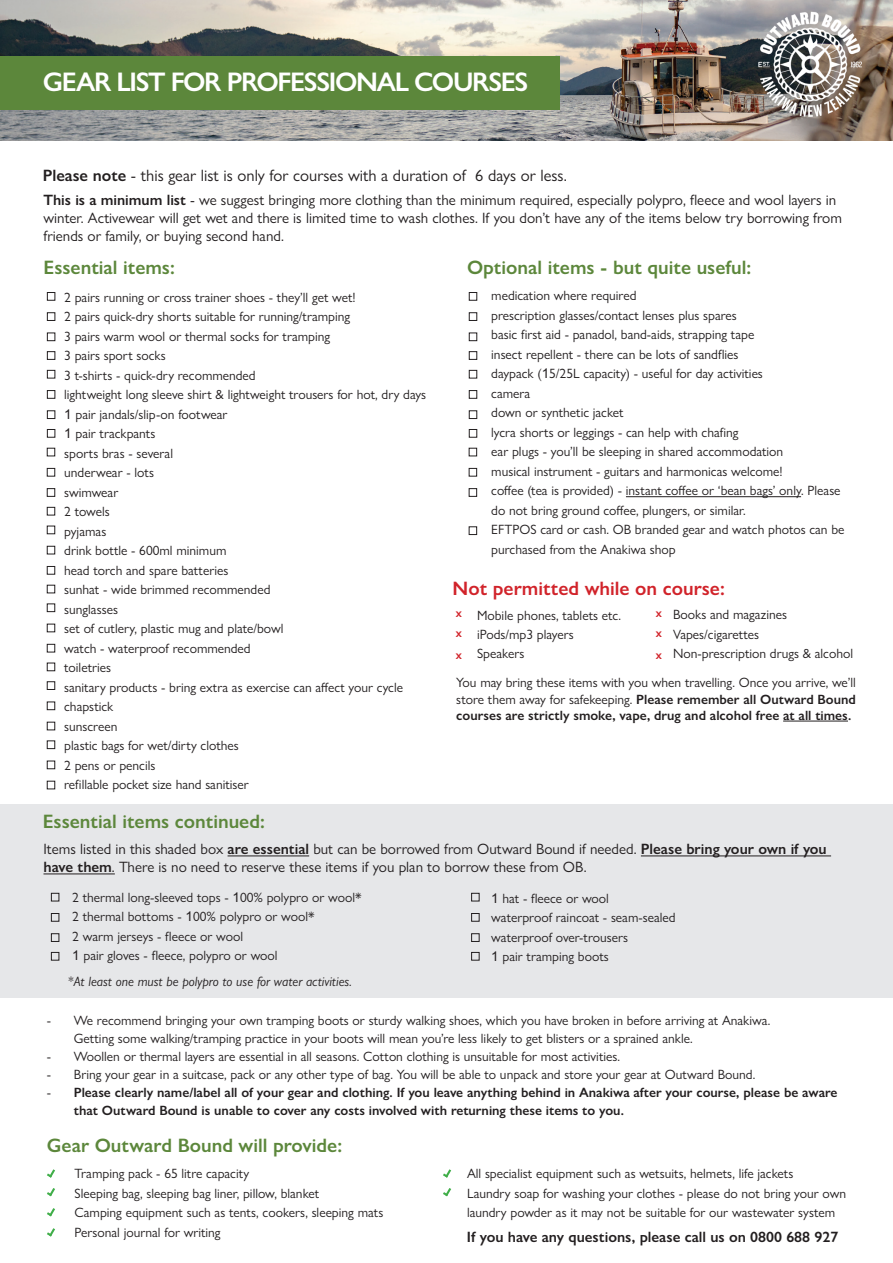
<style>
.page{position:relative;width:893px;height:1263px;background:#fff}
.page>*{position:absolute;margin:0;border:0;box-sizing:border-box;transform-origin:0 0}
.t1{font:600 27px "Gill Sans Nova";letter-spacing:-.05em;color:#fff}
.t2{font:600 19.5px "Gill Sans Nova";color:#5c873b}
.t3{font:600 19.5px "Gill Sans Nova";color:#d1232a}
.t4{font:16.5px "Gill Sans Nova";color:#231f20}
.t5{font:15px/18px "Gill Sans Nova";color:#231f20}
.t6{font:600 15px "Gill Sans Nova";color:#231f20}
.t7{font:13.5px/19.5px "Gill Sans Nova";color:#231f20}
.t8{font:600 13.5px/18px "Gill Sans Nova";color:#231f20}
.t9{font:italic 13.5px "Gill Sans Nova";color:#231f20}
.t10{font:600 12px/22.2px "Gill Sans Nova";color:#d1232a;scale:.95 1}
.s1{font-weight:600}
.s2{font-family:"Arial"}
.s3{font-weight:400}
</style>
<div class="page">
<img style="left:0;top:0;width:893px;height:140px">
<img style="left:736px;top:6px;width:136px;height:118px">
<div style="left:47px;top:292px;width:8px;height:9px;border:1px solid #231f20"></div>
<div style="left:47px;top:312px;width:8px;height:9px;border:1px solid #231f20"></div>
<div style="left:47px;top:333px;width:8px;height:8px;border:1px solid #231f20"></div>
<div style="left:47px;top:351px;width:8px;height:9px;border:1px solid #231f20"></div>
<div style="left:47px;top:370px;width:8px;height:8px;border:1px solid #231f20"></div>
<div style="left:47px;top:390px;width:8px;height:9px;border:1px solid #231f20"></div>
<div style="left:47px;top:410px;width:8px;height:9px;border:1px solid #231f20"></div>
<div style="left:47px;top:429px;width:8px;height:9px;border:1px solid #231f20"></div>
<div style="left:47px;top:448px;width:8px;height:8px;border:1px solid #231f20"></div>
<div style="left:47px;top:603px;width:8px;height:9px;border:1px solid #231f20"></div>
<div style="left:47px;top:468px;width:8px;height:8px;border:1px solid #231f20"></div>
<div style="left:47px;top:624px;width:8px;height:8px;border:1px solid #231f20"></div>
<div style="left:47px;top:488px;width:8px;height:9px;border:1px solid #231f20"></div>
<div style="left:47px;top:644px;width:8px;height:8px;border:1px solid #231f20"></div>
<div style="left:47px;top:507px;width:8px;height:8px;border:1px solid #231f20"></div>
<div style="left:47px;top:663px;width:8px;height:8px;border:1px solid #231f20"></div>
<div style="left:47px;top:526px;width:8px;height:8px;border:1px solid #231f20"></div>
<div style="left:47px;top:681px;width:8px;height:9px;border:1px solid #231f20"></div>
<div style="left:47px;top:761px;width:8px;height:8px;border:1px solid #231f20"></div>
<div style="left:47px;top:781px;width:8px;height:8px;border:1px solid #231f20"></div>
<div style="left:47px;top:546px;width:8px;height:8px;border:1px solid #231f20"></div>
<div style="left:47px;top:701px;width:8px;height:9px;border:1px solid #231f20"></div>
<div style="left:47px;top:566px;width:8px;height:9px;border:1px solid #231f20"></div>
<div style="left:47px;top:722px;width:8px;height:8px;border:1px solid #231f20"></div>
<div style="left:47px;top:585px;width:8px;height:8px;border:1px solid #231f20"></div>
<div style="left:47px;top:740px;width:8px;height:9px;border:1px solid #231f20"></div>
<div style="left:469px;top:292px;width:8px;height:9px;border:1px solid #231f20"></div>
<div style="left:469px;top:312px;width:8px;height:9px;border:1px solid #231f20"></div>
<div style="left:469px;top:333px;width:8px;height:8px;border:1px solid #231f20"></div>
<div style="left:469px;top:351px;width:8px;height:9px;border:1px solid #231f20"></div>
<div style="left:469px;top:370px;width:8px;height:8px;border:1px solid #231f20"></div>
<div style="left:469px;top:390px;width:8px;height:9px;border:1px solid #231f20"></div>
<div style="left:469px;top:410px;width:8px;height:9px;border:1px solid #231f20"></div>
<div style="left:469px;top:429px;width:8px;height:9px;border:1px solid #231f20"></div>
<div style="left:469px;top:448px;width:8px;height:8px;border:1px solid #231f20"></div>
<div style="left:469px;top:468px;width:8px;height:8px;border:1px solid #231f20"></div>
<div style="left:469px;top:488px;width:8px;height:9px;border:1px solid #231f20"></div>
<div style="left:469px;top:526px;width:8px;height:9px;border:1px solid #231f20"></div>
<hr style="left:626px;top:496px;width:175px;height:1px;background:#231f20">
<div style="left:0;top:56px;width:559px;height:53px;background:#5c873b"></div>
<svg style="left:47px;top:1208px;width:8px;height:9px"></svg>
<svg style="left:47px;top:1169px;width:8px;height:28px"></svg>
<svg style="left:443px;top:1169px;width:9px;height:28px"></svg>
<svg style="left:47px;top:1228px;width:8px;height:9px"></svg>
<div style="left:0;top:804px;width:893px;height:193px;background:#e6e7e9"></div>
<div style="left:51px;top:893px;width:8px;height:8px;border:1px solid #231f20"></div>
<div style="left:51px;top:913px;width:8px;height:9px;border:1px solid #231f20"></div>
<div style="left:51px;top:933px;width:8px;height:9px;border:1px solid #231f20"></div>
<div style="left:51px;top:952px;width:8px;height:8px;border:1px solid #231f20"></div>
<div style="left:471px;top:893px;width:8px;height:8px;border:1px solid #231f20"></div>
<div style="left:471px;top:913px;width:8px;height:9px;border:1px solid #231f20"></div>
<div style="left:471px;top:933px;width:8px;height:9px;border:1px solid #231f20"></div>
<div style="left:471px;top:952px;width:8px;height:8px;border:1px solid #231f20"></div>
<hr style="left:228px;top:855px;width:81px;height:1px;background:#231f20">
<hr style="left:641px;top:855px;width:190px;height:1px;background:#231f20">
<hr style="left:44px;top:873px;width:71px;height:1px;background:#231f20">
<hr style="left:783px;top:721px;width:65px;height:1px;background:#231f20">
<h1 class="t1" style="left:43px;top:66px;width:487px">GEAR LIST FOR PROFESSIONAL COURSES</h1>
<p class="t4" style="left:43px;top:165px;width:526px"><span class="s1">Please note</span> - this gear list is only for courses with a duration of 6 days or less.</p>
<p class="t5" style="left:43px;top:191px;width:800px"><span class="s1">This is a minimum list</span> - we suggest bringing more clothing than the minimum required, especially polypro, fleece and wool layers in winter. Activewear will get wet and there is limited time to wash clothes. If you don’t have any of the items below try borrowing from friends or family, or buying second hand.</p>
<h2 class="t2" style="left:44px;top:255px;width:133px">Essential items:</h2>
<p class="t7" style="left:64px;top:287px;width:364px">2 pairs running or cross trainer shoes - they’ll get wet!<br>2 pairs quick-dry shorts suitable for running/tramping<br>3 pairs warm wool or thermal socks for tramping<br>3 pairs sport socks<br>3 t-shirts - quick-dry recommended<br>lightweight long sleeve shirt &amp; lightweight trousers for hot, dry days<br><span class="s2">1</span> pair jandals/slip-on footwear<br><span class="s2">1</span> pair trackpants<br>sports bras - several<br>underwear - lots<br>swimwear<br>2 towels<br>pyjamas<br>drink bottle - 600ml minimum<br>head torch and spare batteries<br>sunhat - wide brimmed recommended<br>sunglasses<br>set of cutlery, plastic mug and plate/bowl<br>watch - waterproof recommended<br>toiletries<br>sanitary products - bring extra as exercise can affect your cycle chapstick<br>sunscreen<br>plastic bags for wet/dirty clothes<br>2 pens or pencils<br>refillable pocket size hand sanitiser</p>
<p class="t7" style="left:491px;top:286px;width:355px">medication where required<br>prescription glasses/contact lenses plus spares<br>basic first aid - panadol, band-aids, strapping tape<br>insect repellent - there can be lots of sandflies<br>daypack (<span class="s2">1</span>5/25L capacity) - useful for day activities<br>camera<br>down or synthetic jacket<br>lycra shorts or leggings - can help with chafing<br>ear plugs - you’ll be sleeping in shared accommodation<br>musical instrument - guitars and harmonicas welcome!<br>coffee (tea is provided) - instant coffee or ‘bean bags’ only. Please do not bring ground coffee, plungers, or similar.<br>EFTPOS card or cash. OB branded gear and watch photos can be purchased from the Anakiwa shop</p>
<h2 class="t2" style="left:467px;top:255px;width:286px">Optional items - but quite useful:</h2>
<h2 class="t3" style="left:453px;top:577px;width:274px">Not permitted while on course:</h2>
<p class="t7" style="left:477px;top:605px;width:145px">Mobile phones, tablets etc. iPods/mp3 players<br>Speakers</p>
<p class="t7" style="left:673px;top:605px;width:181px">Books and magazines<br>Vapes/cigarettes<br>Non-prescription drugs &amp; alcohol</p>
<p class="t10" style="left:656px;top:602px;width:8px;line-height:20.4px">x x</p>
<p class="t10" style="left:656px;top:644px;width:8px">x</p>
<p class="t7" style="left:456px;top:674px;width:401px;line-height:16.2px;text-align:justify">You may bring these items with you when travelling. Once you arrive, we’ll store them away for safekeeping. <span class="s1">Please remember all Outward Bound courses are strictly smoke, vape, drug and alcohol free at all times.</span></p>
<p class="t10" style="left:456px;top:602px;width:8px">x</p>
<p class="t10" style="left:456px;top:622px;width:8px">x x</p>
<h2 class="t2" style="left:43px;top:809px;width:224px">Essential items continued:</h2>
<p class="t5" style="left:44px;top:840px;width:785px">Items listed in this shaded box <span class="s1">are essential</span> but can be borrowed from Outward Bound if needed. <span class="s1">Please bring your own if you have them</span>. There is no need to reserve these items if you plan to borrow these from OB.</p>
<p class="t7" style="left:72px;top:887px;width:291px">2 thermal long-sleeved tops - <span class="s2">1</span>00% polypro or wool* 2 thermal bottoms - <span class="s2">1</span>00% polypro or wool*<br>2 warm jerseys - fleece or wool<br><span class="s2">1</span> pair gloves - fleece, polypro or wool</p>
<p class="t9" style="left:68px;top:973px;width:286px">*At least one must be polypro to use for water activities.</p>
<p class="t7" style="left:491px;top:888px;width:186px"><span class="s2">1</span> hat - fleece or wool<br>waterproof raincoat - seam-sealed waterproof over-trousers<br><span class="s2">1</span> pair tramping boots</p>
<p class="t7" style="left:74px;top:1011px;width:698px;line-height:18px;text-indent:-27px">- We recommend bringing your own tramping boots or sturdy walking shoes, which you have broken in before arriving at Anakiwa.<br>Getting some walking/tramping practice in your boots will mean you’re less likely to get blisters or a sprained ankle.</p>
<p class="t7" style="left:47px;top:1046px;width:575px">- Woollen or thermal layers are essential in all seasons. Cotton clothing is unsuitable for most activities.</p>
<p class="t7" style="left:47px;top:1064px;width:710px">- Bring your gear in a suitcase, pack or any other type of bag. You will be able to unpack and store your gear at Outward Bound.</p>
<p class="t8" style="left:74px;top:1083px;width:765px;text-indent:-27px"><span class="s3">-</span> Please clearly name/label all of your gear and clothing. If you leave anything behind in Anakiwa after your course, please be aware that Outward Bound is unable to cover any costs involved with returning these items to you.</p>
<h2 class="t2" style="left:47px;top:1133px;width:297px">Gear Outward Bound will provide:</h2>
<p class="t7" style="left:75px;top:1163px;width:310px">Tramping pack - 65 litre capacity<br>Sleeping bag, sleeping bag liner, pillow, blanket<br>Camping equipment such as tents, cookers, sleeping mats Personal journal for writing</p>
<p class="t7" style="left:467px;top:1164px;width:381px">All specialist equipment such as wetsuits, helmets, life jackets<br>Laundry soap for washing your clothes - please do not bring your own laundry powder as it may not be suitable for our wastewater system</p>
<p class="t6" style="left:467px;top:1227px;width:373px">If you have any questions, please call us on 0800 688 927</p>
</div>
